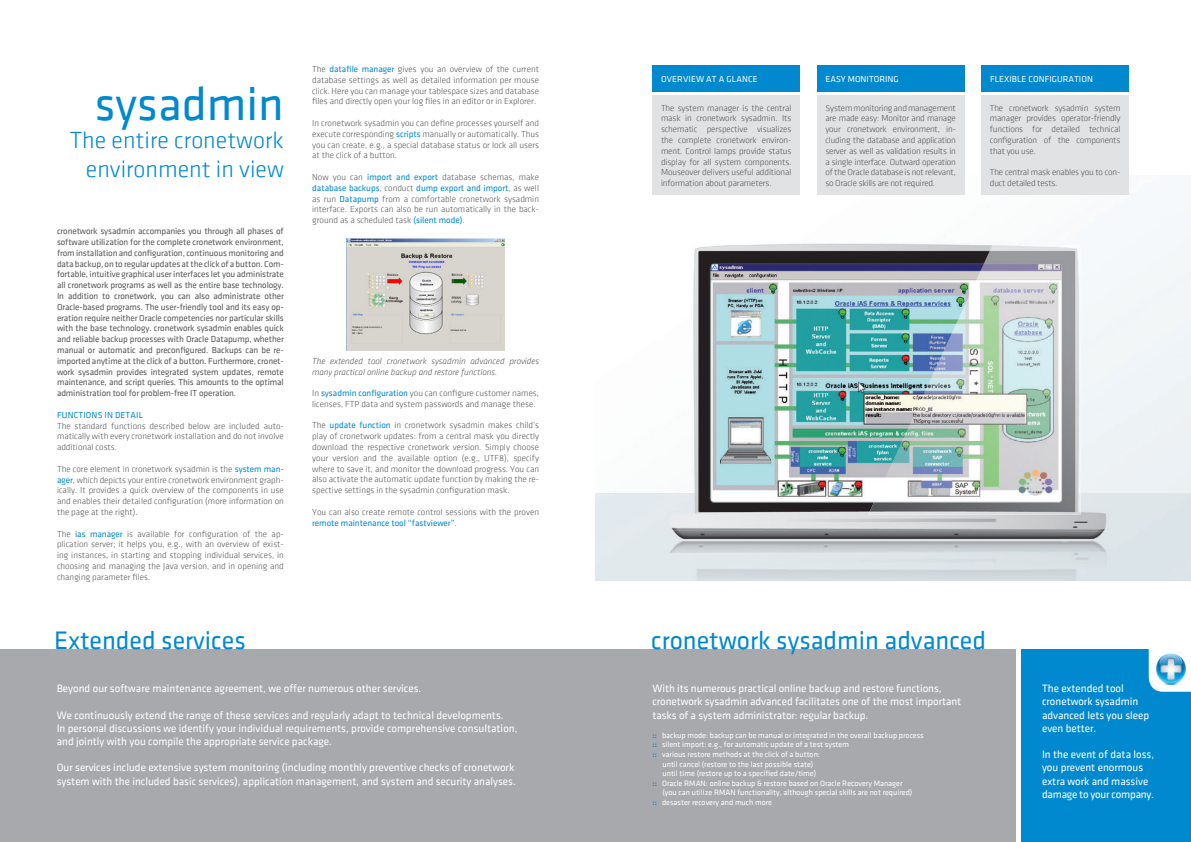
<style>
.page{position:relative;width:1191px;height:842px;background:#fff}
.page>*{position:absolute;margin:0;border:0;box-sizing:border-box;transform-origin:0 0}
.t1{font:48px "Klavika";color:#0089cf}
.t2{font:26px "Klavika";color:#0089cf}
.t3{font:300 24px/28.8px "Klavika";color:#0089cf;text-align:right}
.t4{font:11px/13.2px "Klavika";color:#fff}
.t5{font:300 9px/10.8px "Klavika";color:#57585a;text-align:justify}
.t6{font:9px/10.8px "Klavika";letter-spacing:-.01em;color:#57585a;text-align:justify}
.t7{font:italic 300 9px/10.8px "Klavika";color:#57585a}
.t8{font:9px "Klavika";letter-spacing:.015em;color:#fff}
.t9{font:300 9px/10.8px "Klavika";letter-spacing:-.02em;color:#57585a}
.t10{font:9px "Klavika";letter-spacing:.015em;color:#0089cf}
.t11{font:8px "Klavika";color:#fff}
.s1{font-weight:400;color:#0089cf}
.s2{font-weight:500;color:#0089cf}
</style>
<div class="page">
<img style="left:691px;top:175px;width:499px;height:318px">
<img style="left:595px;top:493px;width:595px;height:87px">
<img style="left:868px;top:245px;width:212px;height:248px">
<img style="left:868px;top:493px;width:212px;height:21px">
<div style="left:0;top:649px;width:1015px;height:193px;background:#a8a9ad"></div>
<div style="left:1021px;top:649px;width:170px;height:193px;background:#0089cf"></div>
<svg style="left:1148px;top:649px;width:43px;height:43px"></svg>
<img style="left:1153px;top:652px;width:35px;height:35px">
<div style="left:652px;top:65px;width:148px;height:26px;background:#0089cf"></div>
<div style="left:652px;top:95px;width:148px;height:100px;background:#e1e2e4"></div>
<div style="left:817px;top:65px;width:147px;height:26px;background:#0089cf"></div>
<div style="left:817px;top:95px;width:147px;height:100px;background:#e1e2e4"></div>
<div style="left:981px;top:65px;width:147px;height:26px;background:#0089cf"></div>
<div style="left:981px;top:95px;width:147px;height:100px;background:#e1e2e4"></div>
<img style="left:346px;top:239px;width:158px;height:112px">
<h1 class="t1" style="left:94px;top:72px;width:191px">sysadmin</h1>
<h3 class="t3" style="left:70px;top:126px;width:215px">The entire cronetwork environment in view</h3>
<p class="t6" style="left:57px;top:226px;width:228px">cronetwork sysadmin accompanies you through all phases of software utilization for the complete cronetwork environment, from installation and configuration, continuous monitoring and data backup, on to regular updates at the click of a button. Com&shy;fortable, intuitive graphical user interfaces let you administrate all cronetwork programs as well as the entire base technology.<br>In addition to cronetwork, you can also administrate other Oracle-based programs. The user-friendly tool and its easy op&shy;eration require neither Oracle competencies nor particular skills with the base technology. cronetwork sysadmin enables quick and reliable backup processes with Oracle Datapump, whether manual or automatic and preconfigured. Backups can be re&shy;imported anytime at the click of a button. Furthermore, cronet&shy;work sysadmin provides integrated system updates, remote maintenance, and script queries. This amounts to the optimal administration tool for problem-free IT operation.</p>
<p class="t10" style="left:57px;top:409px;width:88px">FUNCTIONS IN DETAIL</p>
<p class="t5" style="left:57px;top:420px;width:228px">The standard functions described below are included auto&shy;matically with every cronetwork installation and do not involve additional costs.</p>
<p class="t5" style="left:57px;top:463px;width:228px">The core element in cronetwork sysadmin is the <span class="s1">system man&shy;ager</span>, which depicts your entire cronetwork environment graph&shy;ically. It provides a quick overview of the components in use and enables their detailed configuration (more information on the page at the right).</p>
<p class="t5" style="left:57px;top:528px;width:228px">The <span class="s1">ias manager</span> is available for configuration of the ap&shy;plication server; it helps you, e.g., with an overview of exist&shy;ing instances, in starting and stopping individual services, in choosing and managing the Java version, and in opening and changing parameter files.</p>
<p class="t5" style="left:312px;top:63px;width:228px">The <span class="s1">datafile manager</span> gives you an overview of the current database settings as well as detailed information per mouse click. Here you can manage your tablespace sizes and database files and directly open your log files in an editor or in Explorer.</p>
<p class="t5" style="left:312px;top:117px;width:228px">In cronetwork sysadmin you can define processes yourself and execute corresponding <span class="s1">scripts</span> manually or automatically. Thus you can create, e.g., a special database status or lock all users at the click of a button.</p>
<p class="t5" style="left:312px;top:171px;width:228px">Now you can <span class="s1">import and export</span> database schemas, make <span class="s1">database backups</span>, conduct <span class="s1">dump export and import</span>, as well as run <span class="s1">Datapump</span> from a comfortable cronetwork sysadmin interface. Exports can also be run automatically in the back&shy;ground as a scheduled task <span class="s1">(silent mode)</span>.</p>
<p class="t7" style="left:312px;top:355px;width:229px">The extended tool cronetwork sysadmin advanced provides many practical online backup and restore functions.</p>
<p class="t5" style="left:312px;top:387px;width:228px">In <span class="s1">sysadmin configuration</span> you can configure customer names, licenses, FTP data and system passwords and manage these.</p>
<p class="t5" style="left:312px;top:420px;width:228px">The <span class="s1">update function</span> in cronetwork sysadmin makes child’s play of cronetwork updates: from a central mask you directly download the respective cronetwork version. Simply choose your version and the available option (e.g., UTF8), specify where to save it, and monitor the download progress. You can also activate the automatic update function by making the re&shy;spective settings in the sysadmin configuration mask.</p>
<p class="t5" style="left:312px;top:506px;width:228px">You can also create remote control sessions with the proven <span class="s1">remote maintenance tool “fastviewer”</span>.</p>
<p class="t8" style="left:661px;top:73px;width:34px">Overview</p>
<p class="t8" style="left:706px;top:73px;width:27px">at aglance</p>
<p class="t5" style="left:661px;top:102px;width:132px">The system manager is the central mask in cronetwork sysadmin. Its schematic perspective visualizes the complete cronetwork environ&shy;ment. Control lamps provide status display for all system components.<br>Mouseover delivers useful additional information about parameters.</p>
<p class="t8" style="left:825px;top:73px;width:29px">Easy monitoring</p>
<p class="t5" style="left:825px;top:102px;width:132px">System monitoring and management are made easy: Monitor and manage your cronetwork environment, in&shy;cluding the database and application server as well as validation results in a single interface. Outward operation of the Oracle database is not relevant, so Oracle skills are not required.</p>
<p class="t8" style="left:990px;top:73px;width:25px">Flexible</p>
<p class="t8" style="left:1028px;top:73px;width:6px">configuration</p>
<p class="t5" style="left:990px;top:102px;width:132px">The cronetwork sysadmin system manager provides operator-friendly functions for detailed technical configuration of the components that you use.</p>
<p class="t9" style="left:990px;top:167px;width:132px">The central mask enables you to con&shy;duct detailed tests.</p>
<h2 class="t2" style="left:54px;top:623px;width:193px">Extended services</h2>
<h2 class="t2" style="left:651px;top:623px;width:336px">cronetwork sysadmin advanced</h2>
<p class="t4" style="left:57px;top:681px;width:366px">Beyond our software maintenance agreement, we offer numerous other services.</p>
<p class="t4" style="left:57px;top:708px;width:462px">We continuously extend the range of these services and regularly adapt to technical developments.<br>In personal discussions we identify your individual requirements, provide comprehensive consultation, and jointly with you compile the appropriate service package.</p>
<p class="t4" style="left:57px;top:761px;width:461px">Our services include extensive system monitoring (including monthly preventive checks of cronetwork system with the included basic services), application management, and system and security analyses.</p>
<p class="t4" style="left:652px;top:681px;width:310px">With its numerous practical online backup and restore functions, cronetwork sysadmin advanced facilitates one of the most important tasks of a system administrator: regular backup.</p>
<p class="t11" style="left:652px;top:730px;width:273px"><span class="s2">::</span> backup mode: backup can be manual or integrated in the overall backup process</p>
<p class="t11" style="left:652px;top:739px;width:198px"><span class="s2">::</span> silent import: e.g., for automatic update of a test system</p>
<p class="t11" style="left:652px;top:749px;width:169px"><span class="s2">::</span> various restore methods at the click of a button:</p>
<p class="t11" style="left:662px;top:759px;width:152px">until cancel (restore to the last possible state)</p>
<p class="t11" style="left:662px;top:768px;width:155px">until time (restore up to a specified date/time)</p>
<p class="t11" style="left:652px;top:778px;width:251px"><span class="s2">::</span> Oracle RMAN: online backup &amp; restore based on Oracle Recovery Manager</p>
<p class="t11" style="left:662px;top:787px;width:251px">(you can utilize RMAN functionality, although special skills are not required)</p>
<p class="t11" style="left:652px;top:797px;width:121px"><span class="s2">::</span> desaster recovery and much more</p>
<p class="t4" style="left:1042px;top:681px;width:109px">The extended tool cronetwork sysadmin advanced lets you sleep even better.</p>
<p class="t4" style="left:1042px;top:747px;width:114px">In the event of data loss, you prevent enormous extra work and massive damage to your company.</p>
</div>
